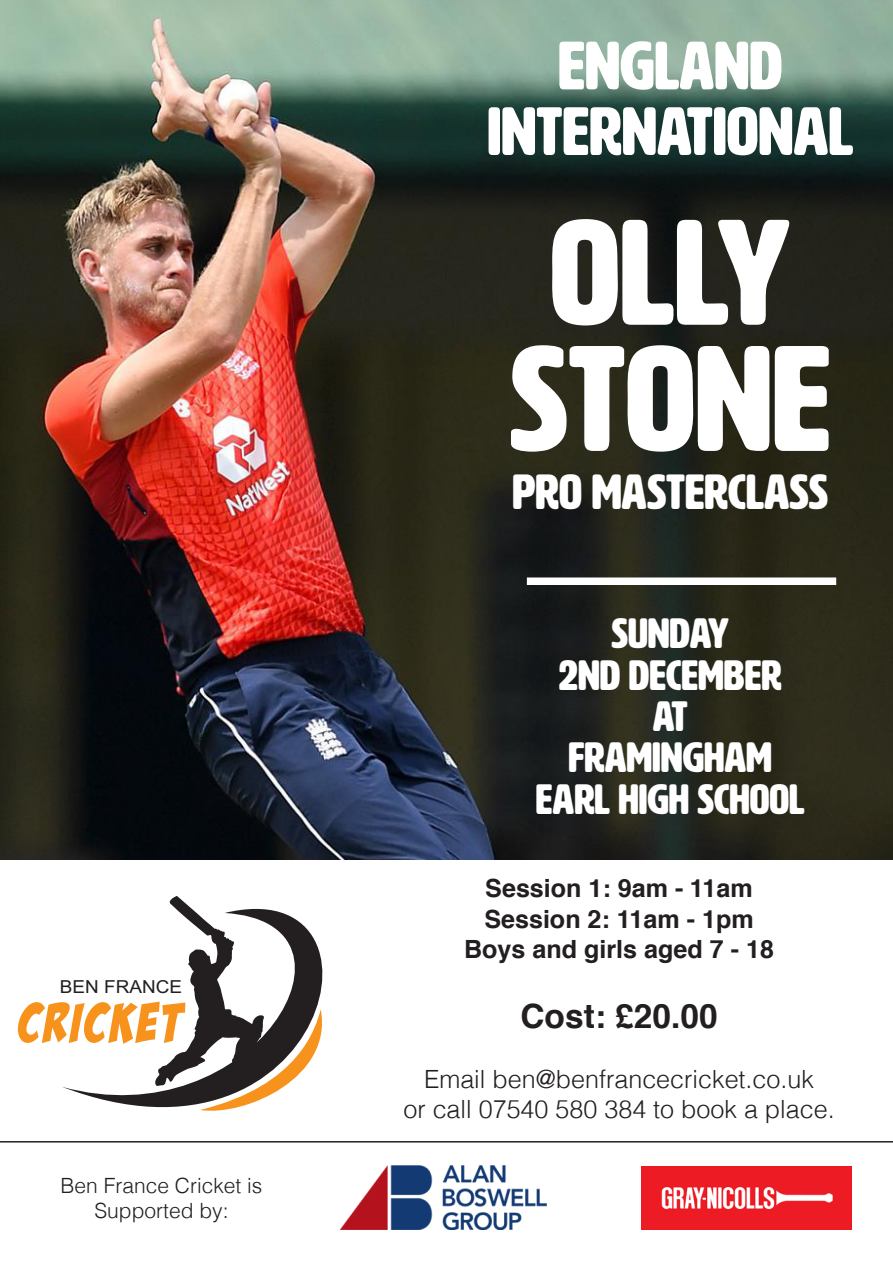
<style>
.page{position:relative;width:893px;height:1263px;background:#fff}
.page>*{position:absolute;margin:0;border:0;box-sizing:border-box;transform-origin:0 0}
.t1{font:147.75px "HWT Artz";color:#fff}
.t2{font:67.2px "HWT Artz";color:#fff}
.t3{font:55.5px "Bada Boom BB";letter-spacing:.06em;color:#f7931d}
.t4{font:48.6px "HWT Artz";color:#fff}
.t5{font:41.85px "HWT Artz";color:#fff}
.t6{font:700 33.45px "Helvetica";color:#231f20}
.t7{font:300 25.05px "Helvetica";color:#231f20}
.t8{font:700 25.05px "Helvetica";color:#231f20}
.t9{font:300 21px "Helvetica";color:#231f20}
.t10{font:17.85px "Arial";color:#231f20;scale:1.06 1}
</style>
<div class="page">
<img style="left:0;top:0;width:893px;height:859px">
<svg style="left:63px;top:1087px;width:92px;height:20px"></svg>
<svg style="left:155px;top:896px;width:167px;height:215px"></svg>
<div style="left:527px;top:577px;width:309px;height:8px;background:#fff"></div>
<img style="left:340px;top:1165px;width:207px;height:65px">
<img style="left:641px;top:1167px;width:210px;height:62px">
<hr style="left:0;top:1141px;width:893px;height:1px;background:#231f20">
<p class="t10" style="left:60px;top:975px;width:117px">BEN FRANCE</p>
<p class="t3" style="left:19px;top:994px;width:163px">CRICKET</p>
<p class="t9" style="left:61px;top:1168px;width:203px">Ben France Cricket is</p>
<p class="t9" style="left:94px;top:1193px;width:136px">Supported by:</p>
<p class="t2" style="left:558px;top:31px;width:226px">ENGLAND</p>
<p class="t2" style="left:487px;top:96px;width:367px">INTERNATIONAL</p>
<p class="t1" style="left:550px;top:195px;width:242px">OLLY</p>
<p class="t1" style="left:509px;top:321px;width:323px">STONE</p>
<p class="t4" style="left:513px;top:467px;width:317px">PRO MASTERCLASS</p>
<p class="t5" style="left:611px;top:612px;width:119px">SUNDAY</p>
<p class="t5" style="left:559px;top:653px;width:224px">2ND DECEMBER</p>
<p class="t5" style="left:653px;top:694px;width:36px">AT</p>
<p class="t5" style="left:569px;top:736px;width:205px">FRAMINGHAM</p>
<p class="t5" style="left:536px;top:777px;width:270px">EARL HIGH SCHOOL</p>
<p class="t8" style="left:485px;top:868px;width:269px">Session 1: 9am - 11am</p>
<p class="t8" style="left:484px;top:898px;width:271px">Session 2: 11am - 1pm</p>
<p class="t8" style="left:464px;top:928px;width:311px">Boys and girls aged 7 - 18</p>
<p class="t6" style="left:520px;top:989px;width:199px">Cost: £20.00</p>
<p class="t7" style="left:424px;top:1058px;width:391px">Email ben@benfrancecricket.co.uk</p>
<p class="t7" style="left:403px;top:1088px;width:433px">or call 07540 580 384 to book a place.</p>
</div>
